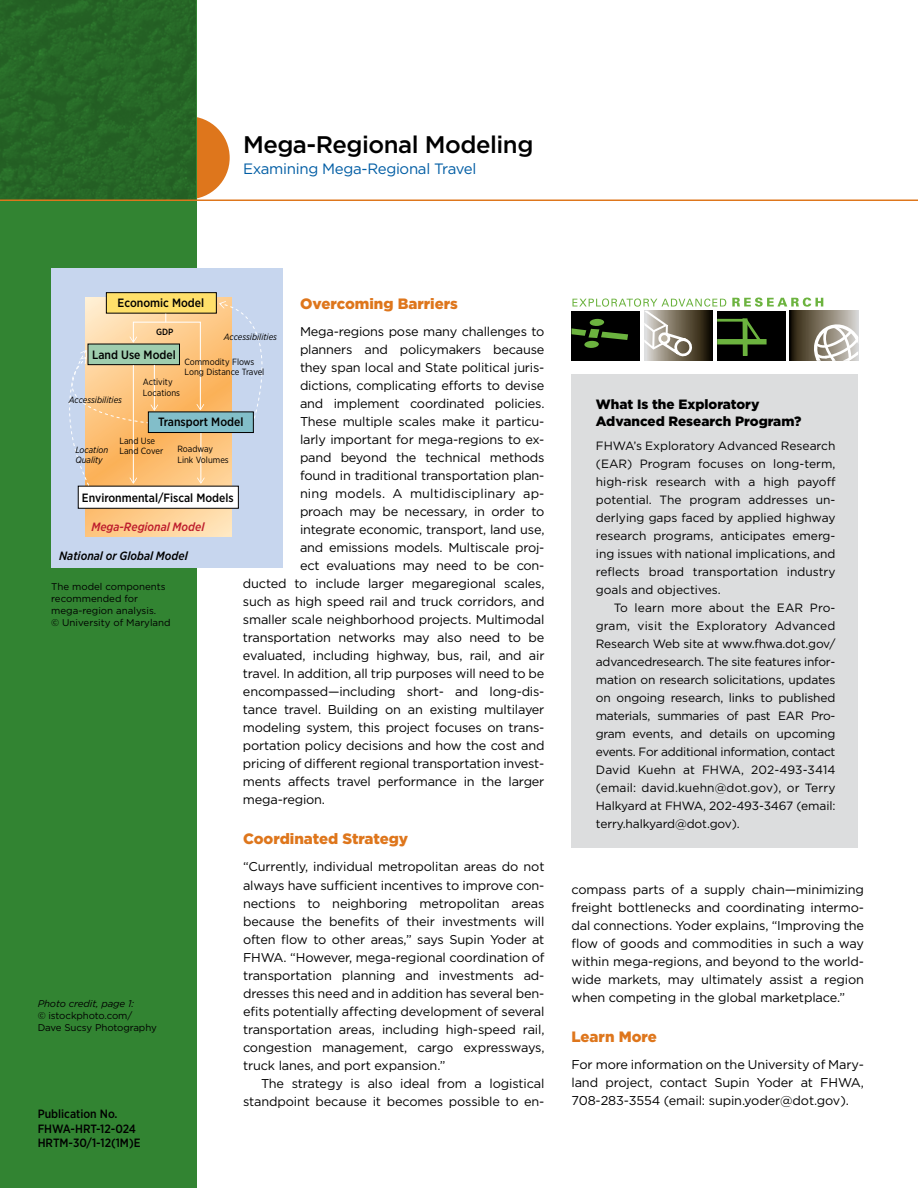
<style>
.page{position:relative;width:918px;height:1188px;background:#fff}
.page>*{position:absolute;margin:0;border:0;box-sizing:border-box;transform-origin:0 0}
.t1{font:500 24px "Gotham";letter-spacing:-.02em;color:#000}
.t2{font:900 15px "Gotham";color:#de761c}
.t3{font:15px "Gotham";letter-spacing:-.02em;color:#005da4}
.t4{font:900 13.5px/16.5px "Gotham";color:#000}
.t5{font:12.75px/18px "Gotham";letter-spacing:-.015em;color:#000;text-align:justify}
.t6{font:12.75px "Gotham";letter-spacing:.01em;color:#000}
.t7{font:12px/18px "Gotham";letter-spacing:-.01em;color:#000;text-align:justify}
.t8{font:500 12px/14.2px "Gotham Narrow";color:#000}
.t9{font:italic 500 12px "Gotham Narrow";color:#000}
.t10{font:italic 500 12px "Gotham Narrow";color:#be1e2d}
.t11{font:9.75px/12px "Gotham";color:#000}
.t12{font:italic 9.75px "Gotham";letter-spacing:-.01em;color:#000}
.t13{font:9px/10.8px "Gotham Narrow";color:#000}
.t14{font:italic 9px/10.8px "Gotham Narrow";color:#000}
.t15{font:500 9px "Gotham Narrow";color:#000}
</style>
<div class="page">
<div style="left:147px;top:116px;width:83px;height:83px;background:#de761c;border-radius:50%"></div>
<div style="left:0;top:0;width:196px;height:1188px;background:#328432"></div>
<img style="left:0;top:0;width:196px;height:200px">
<hr style="left:0;top:200px;width:918px;height:1px;background:#de761c">
<div style="left:572px;top:375px;width:286px;height:473px;background:#dcddde"></div>
<svg style="left:572px;top:298px;width:286px;height:63px"></svg>
<div style="left:51px;top:268px;width:232px;height:300px;background:#c7d6ee"></div>
<svg style="left:85px;top:298px;width:146px;height:239px;background:#fdcc8e"></svg>
<div style="left:78px;top:486px;width:161px;height:23px;background:#fff;border:1px solid #000"></div>
<svg style="left:219px;top:301px;width:44px;height:118px"></svg>
<div style="left:106px;top:292px;width:111px;height:22px;background:#ffe06a;border:1px solid #000"></div>
<div style="left:148px;top:412px;width:106px;height:21px;background:#82bec9;border:1px solid #000"></div>
<svg style="left:69px;top:314px;width:136px;height:172px"></svg>
<h1 class="t1" style="left:243px;top:129px;width:292px">Mega-Regional Modeling</h1>
<p class="t3" style="left:243px;top:159px;width:235px">Examining Mega-Regional Travel</p>
<p class="t2" style="left:300px;top:293px;width:159px">Overcoming Barriers</p>
<p class="t5" style="left:300px;top:322px;width:246px">Mega-regions pose many challenges to</p>
<p class="t5" style="left:300px;top:340px;width:246px">planners and policymakers because</p>
<p class="t5" style="left:300px;top:358px;width:246px">they span local and State political juris-</p>
<p class="t5" style="left:300px;top:376px;width:246px">dictions, complicating efforts to devise</p>
<p class="t5" style="left:300px;top:394px;width:246px">and implement coordinated policies.</p>
<p class="t5" style="left:300px;top:412px;width:246px">These multiple scales make it particu-</p>
<p class="t5" style="left:300px;top:430px;width:246px">larly important for mega-regions to ex-</p>
<p class="t5" style="left:300px;top:448px;width:246px">pand beyond the technical methods</p>
<p class="t5" style="left:300px;top:466px;width:246px">found in traditional transportation plan-</p>
<p class="t6" style="left:300px;top:485px;width:246px">ning models. A multidisciplinary ap-</p>
<p class="t5" style="left:300px;top:502px;width:246px">proach may be necessary, in order to</p>
<p class="t5" style="left:300px;top:520px;width:246px">integrate economic, transport, land use,</p>
<p class="t5" style="left:300px;top:538px;width:246px">and emissions models. Multiscale proj-</p>
<p class="t5" style="left:300px;top:556px;width:246px">ect evaluations may need to be con-</p>
<p class="t5" style="left:243px;top:574px;width:303px">ducted to include larger megaregional scales,</p>
<p class="t5" style="left:243px;top:592px;width:303px">such as high speed rail and truck corridors, and</p>
<p class="t5" style="left:243px;top:610px;width:303px">smaller scale neighborhood projects. Multimodal</p>
<p class="t5" style="left:243px;top:628px;width:303px">transportation networks may also need to be</p>
<p class="t5" style="left:243px;top:646px;width:303px">evaluated, including highway, bus, rail, and air</p>
<p class="t5" style="left:243px;top:664px;width:303px">travel. In addition, all trip purposes will need to be</p>
<p class="t5" style="left:243px;top:682px;width:303px">encompassed—including short- and long-dis-</p>
<p class="t5" style="left:243px;top:700px;width:303px">tance travel. Building on an existing multilayer</p>
<p class="t5" style="left:243px;top:718px;width:303px">modeling system, this project focuses on trans-</p>
<p class="t5" style="left:243px;top:736px;width:303px">portation policy decisions and how the cost and</p>
<p class="t5" style="left:243px;top:754px;width:303px">pricing of different regional transportation invest-</p>
<p class="t5" style="left:243px;top:772px;width:303px">ments affects travel performance in the larger</p>
<p class="t5" style="left:243px;top:790px;width:84px">mega-region.</p>
<p class="t2" style="left:243px;top:829px;width:167px">Coordinated Strategy</p>
<p class="t5" style="left:243px;top:858px;width:303px">“Currently, individual metropolitan areas do not always have sufficient incentives to improve con&shy;nections to neighboring metropolitan areas because the benefits of their investments will often flow to other areas,” says Supin Yoder at FHWA. “However, mega-regional coordination of transportation planning and investments ad&shy;dresses this need and in addition has several ben&shy;efits potentially affecting development of several transportation areas, including high-speed rail, congestion management, cargo expressways, truck lanes, and port expansion.”</p>
<p class="t5" style="left:243px;top:1074px;width:303px;text-align:right">The strategy is also ideal from a logistical standpoint because it becomes possible to en-</p>
<p class="t8" style="left:118px;top:296px;width:88px">Economic Model</p>
<p class="t15" style="left:156px;top:327px;width:19px">GDP</p>
<p class="t8" style="left:92px;top:347px;width:85px">Land Use Model</p>
<p class="t14" style="left:224px;top:332px;width:55px">Accessibilities</p>
<p class="t13" style="left:184px;top:356px;width:82px">Commodity Flows<br>Long Distance Travel</p>
<p class="t13" style="left:143px;top:376px;width:39px">Activity<br>Locations</p>
<p class="t14" style="left:69px;top:395px;width:55px">Accessibilities</p>
<p class="t8" style="left:158px;top:415px;width:87px">Transport Model</p>
<p class="t13" style="left:119px;top:435px;width:45px">Land Use<br>Land Cover</p>
<p class="t13" style="left:177px;top:443px;width:53px">Roadway<br>Link Volumes</p>
<p class="t14" style="left:75px;top:444px;width:34px">Location<br>Quality</p>
<p class="t8" style="left:82px;top:490px;width:153px">Environmental/Fiscal Models</p>
<p class="t10" style="left:91px;top:519px;width:115px">Mega-Regional Model</p>
<p class="t9" style="left:59px;top:549px;width:130px">National or Global Model</p>
<p class="t11" style="left:51px;top:580px;width:121px">The model components recommended for mega-region analysis.<br>© University of Maryland</p>
<p class="t12" style="left:38px;top:997px;width:98px">Photo credit, page 1:</p>
<p class="t11" style="left:38px;top:1009px;width:121px">© istockphoto.com/<br>Dave Sucsy Photography</p>
<p class="t8" style="left:38px;top:1107px;width:104px">Publication No.<br>FHWA-HRT-12-024<br>HRTM-30/1-12(1M)E</p>
<p class="t4" style="left:596px;top:396px;width:207px">What Is the Exploratory<br>Advanced Research Program?</p>
<p class="t7" style="left:596px;top:436px;width:241px">FHWA’s Exploratory Advanced Research (EAR) Program focuses on long-term, high-risk research with a high payoff potential. The program addresses un&shy;derlying gaps faced by applied highway research programs, anticipates emerg&shy;ing issues with national implications, and reflects broad transportation industry goals and objectives.</p>
<p class="t7" style="left:596px;top:598px;width:241px;text-indent:18px">To learn more about the EAR Pro&shy;gram, visit the Exploratory Advanced Research Web site at www.fhwa.dot.gov/ advancedresearch. The site features infor&shy;mation on research solicitations, updates on ongoing research, links to published materials, summaries of past EAR Pro&shy;gram events, and details on upcoming events. For additional information, contact David Kuehn at FHWA, 202-493-3414 (email: david.kuehn@dot.gov), or Terry Halkyard at FHWA, 202-493-3467 (email: terry.halkyard@dot.gov).</p>
<p class="t5" style="left:572px;top:880px;width:294px">compass parts of a supply chain—minimizing freight bottlenecks and coordinating intermo&shy;dal connections. Yoder explains, “Improving the flow of goods and commodities in such a way within mega-regions, and beyond to the world&shy;wide markets, may ultimately assist a region when competing in the global marketplace.”</p>
<p class="t2" style="left:572px;top:1026px;width:87px">Learn More</p>
<p class="t5" style="left:572px;top:1055px;width:294px">For more information on the University of Mary&shy;land project, contact Supin Yoder at FHWA, 708-283-3554 (email: supin.yoder@dot.gov).</p>
</div>
